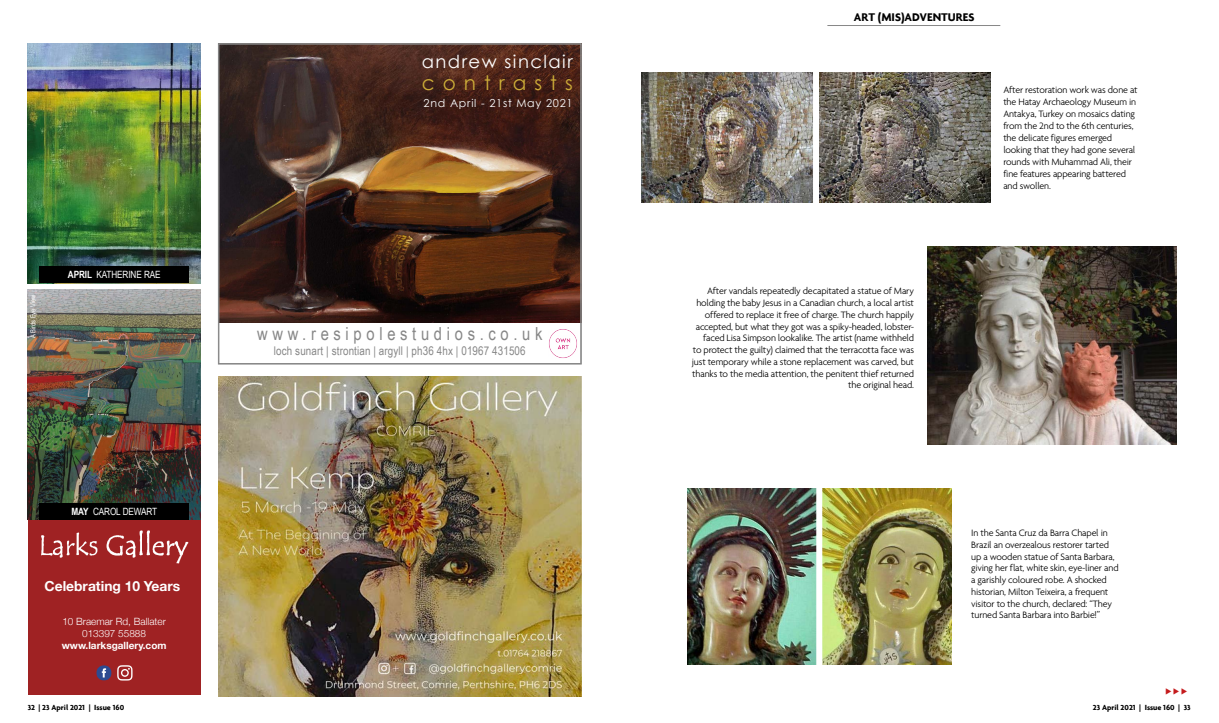
<style>
.page{position:relative;width:1219px;height:723px;background:#fff}
.page>*{position:absolute;margin:0;border:0;box-sizing:border-box;transform-origin:0 0}
.t1{font:20px "Century Gothic";letter-spacing:.4em;color:#cdad38}
.t2{font:18px "Arial Narrow";letter-spacing:.26em;color:#878787}
.t3{font:18px "Century Gothic";letter-spacing:.08em;color:#fff}
.t4{font:700 13.8px "Helvetica Neue";color:#fff}
.t5{font:12px "Arial Narrow";letter-spacing:.01em;color:#878787}
.t6{font:700 12px "Agenda";color:#000}
.t7{font:11px "Century Gothic";letter-spacing:.07em;color:#fff}
.t8{font:300 10px/12px "Agenda";letter-spacing:-.02em;color:#000}
.t9{font:10px "Arial Narrow";letter-spacing:-.01em;color:#fff}
.t10{font:300 10px/12px "Helvetica Neue";color:#fff;text-align:center}
.t11{font:700 10px "Helvetica Neue";color:#fff}
.t12{font:700 8px "Agenda";color:#000}
.t13{font:7px "Arial Narrow";color:#fff}
.s1{font-weight:700}
</style>
<div class="page">
<hr style="left:827px;top:25px;width:173px;height:1px;background:#878787">
<img style="left:927px;top:246px;width:250px;height:199px">
<img style="left:642px;top:72px;width:348px;height:130px">
<div style="left:813px;top:70px;width:6px;height:134px;background:#fff"></div>
<img style="left:687px;top:488px;width:264px;height:176px">
<div style="left:816px;top:474px;width:6px;height:199px;background:#fff"></div>
<img style="left:28px;top:289px;width:173px;height:231px">
<img style="left:28px;top:43px;width:173px;height:240px">
<div style="left:28px;top:520px;width:173px;height:175px;background:#9f2223"></div>
<div style="left:39px;top:266px;width:150px;height:16px;background:#000"></div>
<div style="left:39px;top:503px;width:150px;height:17px;background:#000"></div>
<img style="left:41px;top:530px;width:148px;height:33px">
<svg style="left:96px;top:665px;width:37px;height:15px"></svg>
<img style="left:220px;top:46px;width:359px;height:277px">
<img style="left:549px;top:329px;width:28px;height:29px">
<div style="left:218px;top:44px;width:363px;height:320px;border:1px solid #878787"></div>
<img style="left:219px;top:376px;width:363px;height:321px">
<p class="t13" style="left:28px;top:338px;width:45px;rotate:-90deg">A Birds Eye View</p>
<p class="t9" style="left:68px;top:267px;width:94px"><span class="s1">APRIL</span> KATHERINE RAE</p>
<p class="t9" style="left:72px;top:504px;width:87px"><span class="s1">MAY</span> CAROL DEWART</p>
<h3 class="t4" style="left:45px;top:575px;width:137px">Celebrating 10 Years</h3>
<p class="t10" style="left:62px;top:615px;width:105px">10 Braemar Rd, Ballater<br>013397 55888</p>
<p class="t11" style="left:62px;top:638px;width:106px">www.larksgallery.com</p>
<h2 class="t3" style="left:422px;top:49px;width:152px">andrew sinclair</h2>
<h1 class="t1" style="left:422px;top:69px;width:153px">contrasts</h1>
<p class="t7" style="left:424px;top:96px;width:151px">2nd April - 21st May 2021</p>
<h2 class="t2" style="left:257px;top:321px;width:287px">www.resipolestudios.co.uk</h2>
<p class="t5" style="left:274px;top:342px;width:253px">loch sunart | strontian | argyll | ph36 4hx | 01967 431506</p>
<p class="t6" style="left:854px;top:10px;width:122px">ART (MIS)ADVENTURES</p>
<p class="t8" style="left:1003px;top:84px;width:136px">After restoration work was done at the Hatay Archaeology Museum in<br>Antakya, Turkey on mosaics dating from the 2nd to the 6th centuries, the delicate figures emerged looking that they had gone several rounds with Muhammad Ali, their fine features appearing battered and swollen.</p>
<p class="t8" style="left:692px;top:285px;width:224px;line-height:11.7px;text-align:right">After vandals repeatedly decapitated a statue of Mary holding the baby Jesus in a Canadian church, a local artist offered to replace it free of charge. The church happily accepted, but what they got was a spiky-headed, lobster&shy;faced Lisa Simpson lookalike. The artist (name withheld<br>to protect the guilty) claimed that the terracotta face was just temporary while a stone replacement was carved, but thanks to the media attention, the penitent thief returned the original head.</p>
<p class="t8" style="left:971px;top:527px;width:149px">In the Santa Cruz da Barra Chapel in Brazil an overzealous restorer tarted up a wooden statue of Santa Barbara, giving her flat, white skin, eye-liner and a garishly coloured robe. A shocked historian, Milton Teixeira, a frequent visitor to the church, declared: “They turned Santa Barbara into Barbie!”</p>
<p class="t12" style="left:28px;top:703px;width:98px">32 | 23 April 2021 | Issue 160</p>
<p class="t12" style="left:1093px;top:702px;width:99px">23 April 2021 | Issue 160 | 33</p>
</div>
